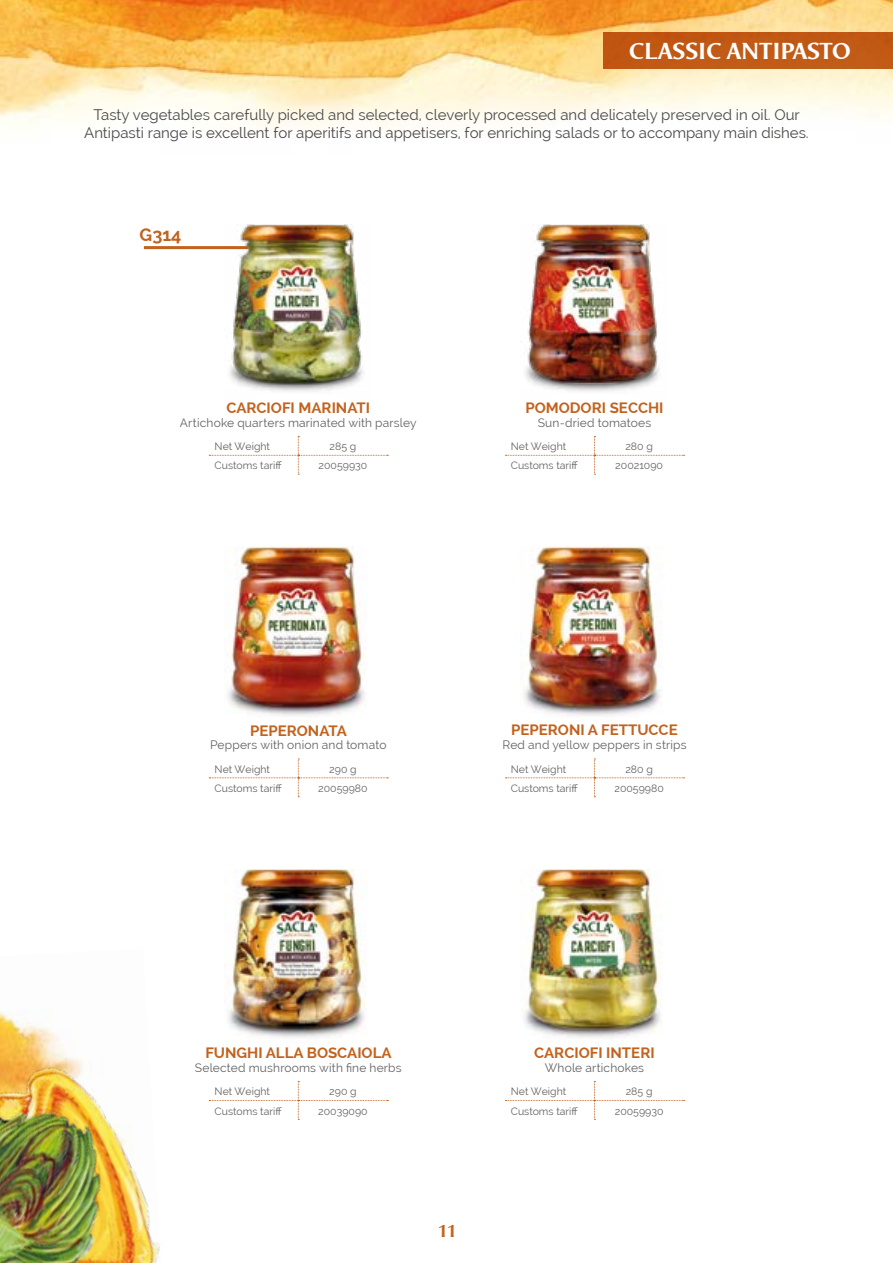
<style>
.page{position:relative;width:893px;height:1263px;background:#fff}
.page>*{position:absolute;margin:0;border:0;box-sizing:border-box;transform-origin:0 0}
.t1{font:700 24px "Odense";color:#fff}
.t2{font:700 18px "Raleway";color:#c2621e}
.t3{font:700 18px "Odense";color:#c2621e}
.t4{font:15px/18px "Raleway";color:#4a4a49;text-align:center}
.t5{font:700 15px "Raleway";color:#c2621e}
.t6{font:12px "Raleway";letter-spacing:.015em;color:#646363}
.t7{font:10.5px "Raleway";color:#646363}
</style>
<div class="page">
<img style="left:0;top:0;width:893px;height:128px">
<img style="left:0;top:1011px;width:160px;height:252px">
<img style="left:0;top:1075px;width:143px;height:188px">
<hr style="left:144px;top:246px;width:129px;height:3px;background:#c2621e">
<div style="left:603px;top:32px;width:290px;height:36px;background:#c15915"></div>
<svg style="left:209px;top:436px;width:179px;height:39px"></svg>
<svg style="left:505px;top:436px;width:179px;height:39px"></svg>
<svg style="left:209px;top:1081px;width:179px;height:39px"></svg>
<svg style="left:505px;top:759px;width:179px;height:38px"></svg>
<svg style="left:209px;top:759px;width:179px;height:38px"></svg>
<svg style="left:505px;top:1081px;width:179px;height:39px"></svg>
<img style="left:225px;top:224px;width:139px;height:167px">
<img style="left:525px;top:224px;width:135px;height:167px">
<img style="left:228px;top:547px;width:137px;height:169px">
<img style="left:228px;top:869px;width:138px;height:169px">
<img style="left:522px;top:869px;width:139px;height:169px">
<img style="left:522px;top:547px;width:140px;height:169px">
<h1 class="t1" style="left:629px;top:37px;width:223px">CLASSIC ANTIPASTO</h1>
<h3 class="t4" style="left:84px;top:106px;width:726px">Tasty vegetables carefully picked and selected, cleverly processed and delicately preserved in oil. Our<br>Antipasti range is excellent for aperitifs and appetisers, for enriching salads or to accompany main dishes.</h3>
<h2 class="t2" style="left:140px;top:224px;width:43px">G314</h2>
<h3 class="t5" style="left:226px;top:399px;width:145px">CARCIOFI MARINATI</h3>
<h3 class="t5" style="left:525px;top:399px;width:140px">POMODORI SECCHI</h3>
<p class="t6" style="left:180px;top:416px;width:238px">Artichoke quarters marinated with parsley</p>
<p class="t7" style="left:215px;top:440px;width:57px">Net Weight</p>
<p class="t7" style="left:330px;top:440px;width:28px">285 g</p>
<p class="t7" style="left:215px;top:460px;width:69px">Customs tariff</p>
<p class="t7" style="left:319px;top:460px;width:50px">20059930</p>
<p class="t6" style="left:538px;top:416px;width:115px">Sun-dried tomatoes</p>
<p class="t7" style="left:511px;top:440px;width:57px">Net Weight</p>
<p class="t7" style="left:625px;top:440px;width:29px">280 g</p>
<p class="t7" style="left:511px;top:460px;width:69px">Customs tariff</p>
<p class="t7" style="left:615px;top:460px;width:49px">20021090</p>
<h3 class="t5" style="left:250px;top:722px;width:98px">PEPERONATA</h3>
<p class="t6" style="left:210px;top:738px;width:178px">Peppers with onion and tomato</p>
<p class="t7" style="left:215px;top:763px;width:57px">Net Weight</p>
<p class="t7" style="left:329px;top:763px;width:29px">290 g</p>
<p class="t7" style="left:215px;top:782px;width:69px">Customs tariff</p>
<p class="t7" style="left:318px;top:782px;width:51px">20059980</p>
<h3 class="t5" style="left:511px;top:721px;width:168px">PEPERONI A FETTUCCE</h3>
<p class="t6" style="left:502px;top:738px;width:186px">Red and yellow peppers in strips</p>
<p class="t7" style="left:511px;top:763px;width:57px">Net Weight</p>
<p class="t7" style="left:625px;top:763px;width:29px">280 g</p>
<p class="t7" style="left:511px;top:782px;width:69px">Customs tariff</p>
<p class="t7" style="left:614px;top:782px;width:51px">20059980</p>
<h3 class="t5" style="left:205px;top:1044px;width:188px">FUNGHI ALLA BOSCAIOLA</h3>
<p class="t6" style="left:195px;top:1061px;width:208px">Selected mushrooms with fine herbs</p>
<p class="t7" style="left:215px;top:1086px;width:57px">Net Weight</p>
<p class="t7" style="left:329px;top:1086px;width:29px">290 g</p>
<p class="t7" style="left:215px;top:1105px;width:69px">Customs tariff</p>
<p class="t7" style="left:318px;top:1105px;width:51px">20039090</p>
<h2 class="t3" style="left:437px;top:1221px;width:20px">11</h2>
<h3 class="t5" style="left:534px;top:1044px;width:122px">CARCIOFI INTERI</h3>
<p class="t6" style="left:545px;top:1061px;width:101px">Whole artichokes</p>
<p class="t7" style="left:511px;top:1086px;width:57px">Net Weight</p>
<p class="t7" style="left:626px;top:1086px;width:28px">285 g</p>
<p class="t7" style="left:511px;top:1105px;width:69px">Customs tariff</p>
<p class="t7" style="left:615px;top:1105px;width:50px">20059930</p>
</div>
